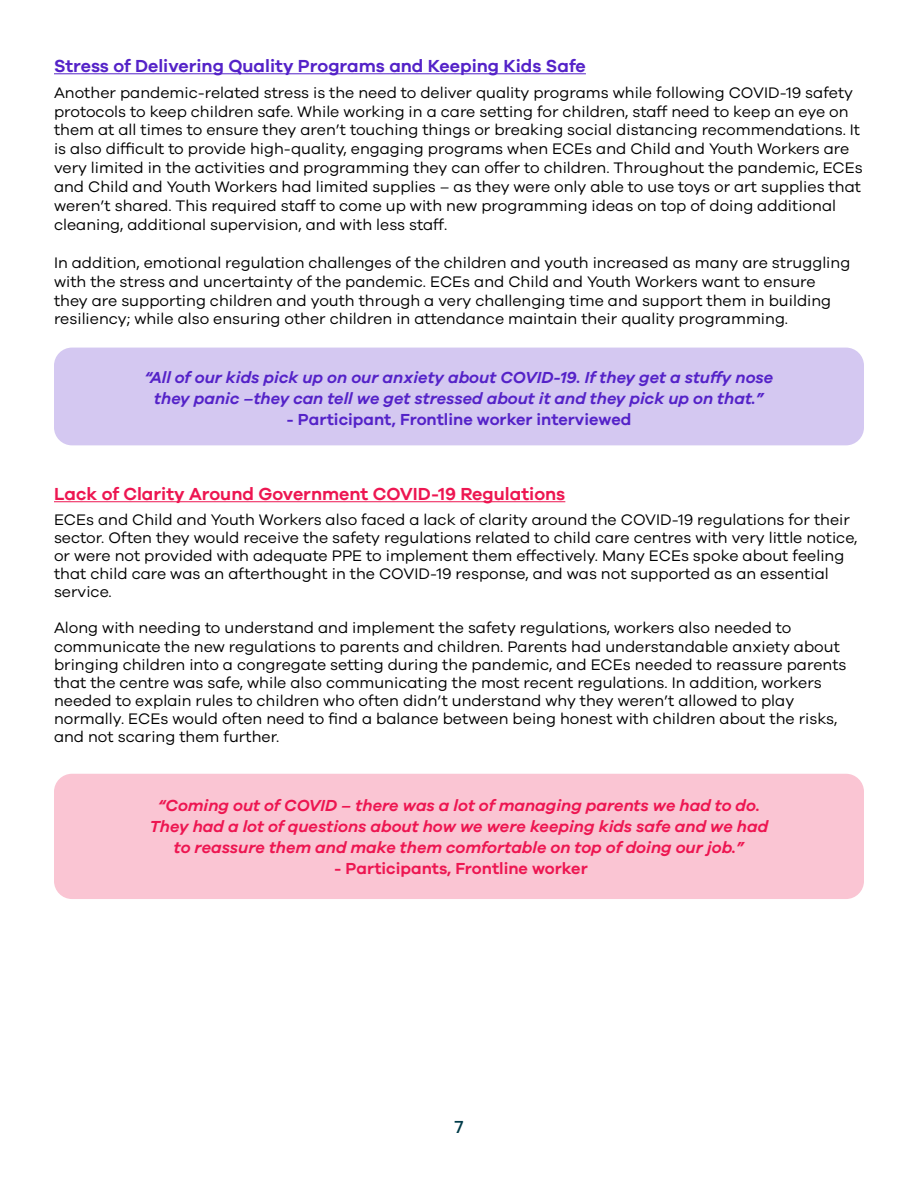
<style>
.page{position:relative;width:918px;height:1188px;background:#fff}
.page>*{position:absolute;margin:0;border:0;box-sizing:border-box;transform-origin:0 0}
.t1{font:600 18px "Galano Grotesque";color:#5422c8}
.t2{font:600 18px "Galano Grotesque";color:#ed1651}
.t3{font:500 18px "Galano Grotesque";color:#003b49}
.t4{font:italic 600 16.5px/21px "Galano Grotesque";color:#ed1651;text-align:center}
.t5{font:italic 600 16.5px/21px "Galano Grotesque";color:#5422c8;text-align:center}
.t6{font:600 16.5px "Galano Grotesque";color:#5422c8}
.t7{font:600 16.5px "Galano Grotesque";color:#ed1651}
.t8{font:15.75px/18.9px "Galano Grotesque";color:#000}
</style>
<div class="page">
<hr style="left:54px;top:73px;width:532px;height:1px;background:#5422c8">
<hr style="left:54px;top:501px;width:511px;height:1px;background:#ed1651">
<div style="left:54px;top:348px;width:810px;height:97px;background:#d4c8f1;border-radius:18px"></div>
<div style="left:54px;top:774px;width:810px;height:125px;background:#fac5d3;border-radius:18px"></div>
<p class="t1" style="left:54px;top:55px;width:533px">Stress of Delivering Quality Programs and Keeping Kids Safe</p>
<p class="t8" style="left:54px;top:82px;width:810px">Another pandemic-related stress is the need to deliver quality programs while following COVID-19 safety protocols to keep children safe. While working in a care setting for children, staff need to keep an eye on them at all times to ensure they aren’t touching things or breaking social distancing recommendations. It is also difficult to provide high-quality, engaging programs when ECEs and Child and Youth Workers are very limited in the activities and programming they can offer to children. Throughout the pandemic, ECEs and Child and Youth Workers had limited supplies – as they were only able to use toys or art supplies that weren’t shared. This required staff to come up with new programming ideas on top of doing additional cleaning, additional supervision, and with less staff.</p>
<p class="t8" style="left:54px;top:253px;width:798px">In addition, emotional regulation challenges of the children and youth increased as many are struggling with the stress and uncertainty of the pandemic. ECEs and Child and Youth Workers want to ensure they are supporting children and youth through a very challenging time and support them in building resiliency; while also ensuring other children in attendance maintain their quality programming.</p>
<p class="t5" style="left:145px;top:366px;width:630px">“All of our kids pick up on our anxiety about COVID-19. If they get a stuffy nose they panic –they can tell we get stressed about it and they pick up on that.”</p>
<p class="t6" style="left:287px;top:409px;width:346px">- Participant, Frontline worker interviewed</p>
<p class="t2" style="left:54px;top:483px;width:513px">Lack of Clarity Around Government COVID-19 Regulations</p>
<p class="t8" style="left:54px;top:510px;width:805px;line-height:18.1px">ECEs and Child and Youth Workers also faced a lack of clarity around the COVID-19 regulations for their sector. Often they would receive the safety regulations related to child care centres with very little notice, or were not provided with adequate PPE to implement them effectively. Many ECEs spoke about feeling that child care was an afterthought in the COVID-19 response, and was not supported as an essential service.</p>
<p class="t8" style="left:54px;top:619px;width:794px;line-height:18.1px">Along with needing to understand and implement the safety regulations, workers also needed to communicate the new regulations to parents and children. Parents had understandable anxiety about bringing children into a congregate setting during the pandemic, and ECEs needed to reassure parents that the centre was safe, while also communicating the most recent regulations. In addition, workers needed to explain rules to children who often didn’t understand why they weren’t allowed to play normally. ECEs would often need to find a balance between being honest with children about the risks, and not scaring them further.</p>
<p class="t4" style="left:150px;top:795px;width:620px">“Coming out of COVID – there was a lot of managing parents we had to do.<br>They had a lot of questions about how we were keeping kids safe and we had to reassure them and make them comfortable on top of doing our job.”</p>
<p class="t7" style="left:334px;top:859px;width:255px">- Participants, Frontline worker</p>
<p class="t3" style="left:455px;top:1116px;width:10px">7</p>
</div>
